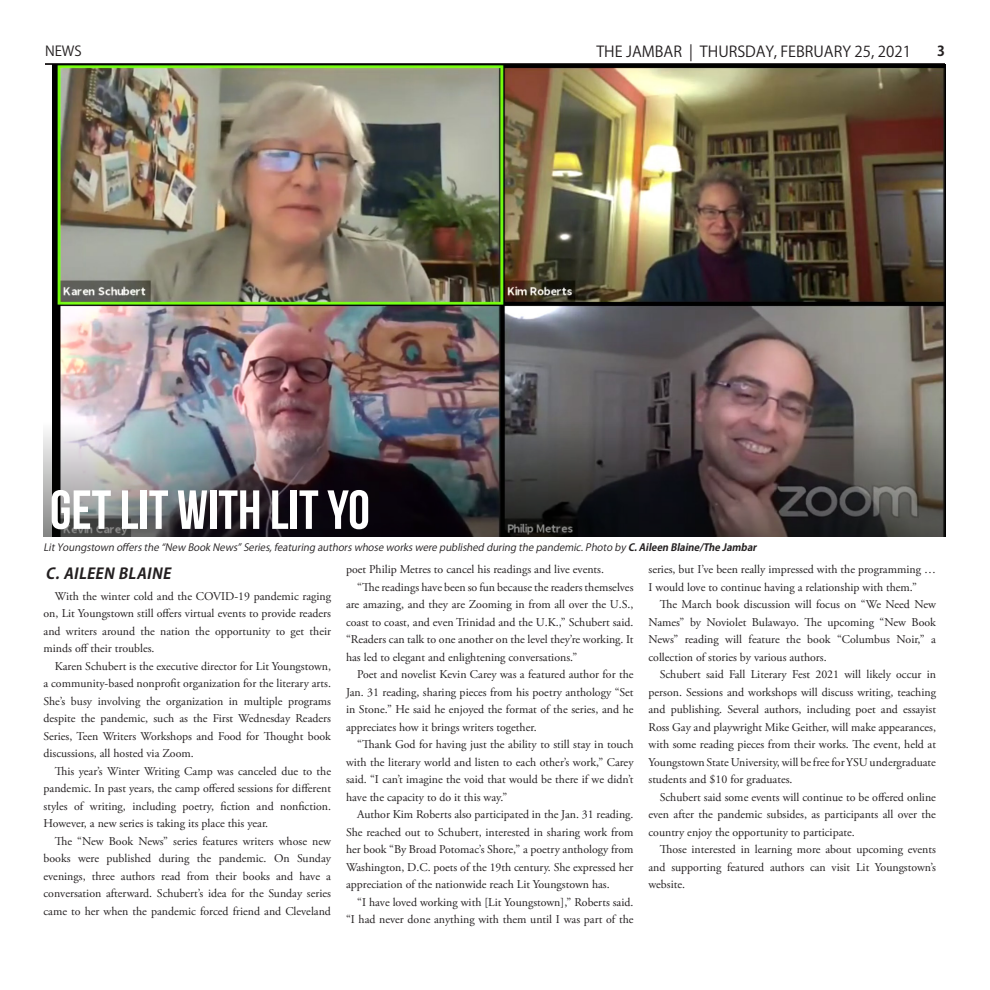
<style>
.page{position:relative;width:990px;height:990px;background:#fff}
.page>*{position:absolute;margin:0;border:0;box-sizing:border-box;transform-origin:0 0}
.t1{font:55px "Bebas Neue";color:#fff}
.t2{font:15px "Koz Go Pr 6 N";color:#231f20}
.t3{font:italic 700 15px "Koz Go Pr 6 N";color:#231f20}
.t4{font:13.75px "Koz Go Pr 6 N";color:#231f20}
.t5{font:700 13.75px "Koz Go Pr 6 N";color:#231f20}
.t6{font:11.88px/17.5px "Adobe Garamond Pro";color:#231f20;text-align:justify}
.t7{font:italic 10px "Koz Go Pr 6 N";color:#231f20}
.s1{font-weight:700}
</style>
<div class="page">
<hr style="left:45px;top:63px;width:900px;height:2px;background:#231f20">
<img style="left:52px;top:65px;width:894px;height:472px">
<img style="left:44px;top:421px;width:901px;height:116px">
<p class="t4" style="left:45px;top:43px;width:38px">NEWS</p>
<p class="t2" style="left:596px;top:43px;width:316px">THE JAMBAR | THURSDAY, FEBRUARY 25, 2021</p>
<p class="t5" style="left:937px;top:43px;width:9px">3</p>
<p class="t1" style="left:50px;top:480px;width:321px">GET LIT WITH LIT YO</p>
<p class="t7" style="left:44px;top:542px;width:718px">LitYoungstown offersthe“New BookNews”Series,featuring authorswhoseworkswerepublished during thepandemic.Photo by<span class="s1">C.Aileen Blaine/TheJambar</span></p>
<p class="t3" style="left:46px;top:565px;width:131px">C.AILEEN BLAINE</p>
<p class="t6" style="left:44px;top:587px;width:289px;text-indent:11px">With the winter cold and the COVID-19 pandemic raging on, Lit Youngstown still offers virtual events to provide readers and writers around the nation the opportunity to get their minds off their troubles.</p>
<p class="t6" style="left:44px;top:657px;width:289px;text-indent:11px">Karen Schubert is the executive director for Lit Youngstown, a community-based nonprofit organization for the literary arts.<br>She’s busy involving the organization in multiple programs despite the pandemic, such as the First Wednesday Readers Series, Teen Writers Workshops and Food for Thought book discussions, all hosted via Zoom.</p>
<p class="t6" style="left:44px;top:762px;width:289px;text-indent:11px">This year’s Winter Writing Camp was canceled due to the pandemic. In past years, the camp offered sessions for different styles of writing, including poetry, fiction and nonfiction.<br>However, a new series is taking its place this year.</p>
<p class="t6" style="left:44px;top:832px;width:289px;text-indent:11px">The “New Book News” series features writers whose new books were published during the pandemic. On Sunday evenings, three authors read from their books and have a conversation afterward. Schubert’s idea for the Sunday series came to her when the pandemic forced friend and Cleveland</p>
<p class="t6" style="left:346px;top:561px;width:260px">poet Philip Metres to cancel his readings and live events.</p>
<p class="t6" style="left:346px;top:579px;width:289px;text-indent:11px">“The readings have been so fun because the readers themselves are amazing, and they are Zooming in from all over the U.S., coast to coast, and even Trinidad and the U.K.,” Schubert said. “Readers can talk to one another on the level they’re working. It has led to elegant and enlightening conversations.”</p>
<p class="t6" style="left:346px;top:666px;width:289px;text-indent:11px">Poet and novelist Kevin Carey was a featured author for the Jan. 31 reading, sharing pieces from his poetry anthology “Set in Stone.” He said he enjoyed the format of the series, and he appreciates how it brings writers together.</p>
<p class="t6" style="left:346px;top:736px;width:289px;text-indent:11px">“Thank God for having just the ability to still stay in touch with the literary world and listen to each other’s work,” Carey said. “I can’t imagine the void that would be there if we didn’t have the capacity to do it this way.”</p>
<p class="t6" style="left:346px;top:806px;width:289px;text-indent:11px">Author Kim Roberts also participated in the Jan. 31 reading.<br>She reached out to Schubert, interested in sharing work from her book “By Broad Potomac’s Shore,” a poetry anthology from Washington, D.C. poets of the 19th century. She expressed her appreciation of the nationwide reach Lit Youngstown has.</p>
<p class="t6" style="left:346px;top:894px;width:289px;text-align:right">“I have loved working with [Lit Youngstown],” Roberts said. “I had never done anything with them until I was part of the</p>
<p class="t6" style="left:649px;top:561px;width:289px">series, but I’ve been really impressed with the programming …<br>I would love to continue having a relationship with them.”</p>
<p class="t6" style="left:649px;top:596px;width:289px;text-indent:11px">The March book discussion will focus on “We Need New Names” by Noviolet Bulawayo. The upcoming “New Book News” reading will feature the book “Columbus Noir,” a collection of stories by various authors.</p>
<p class="t6" style="left:649px;top:666px;width:289px;text-indent:11px">Schubert said Fall Literary Fest 2021 will likely occur in person. Sessions and workshops will discuss writing, teaching and publishing. Several authors, including poet and essayist Ross Gay and playwright Mike Geither, will make appearances, with some reading pieces from their works. The event, held at Youngstown State University, will be free for YSU undergraduate students and $10 for graduates.</p>
<p class="t6" style="left:649px;top:789px;width:289px;text-indent:11px">Schubert said some events will continue to be offered online even after the pandemic subsides, as participants all over the country enjoy the opportunity to participate.</p>
<p class="t6" style="left:649px;top:841px;width:289px;text-indent:11px">Those interested in learning more about upcoming events and supporting featured authors can visit Lit Youngstown’s website.</p>
</div>
